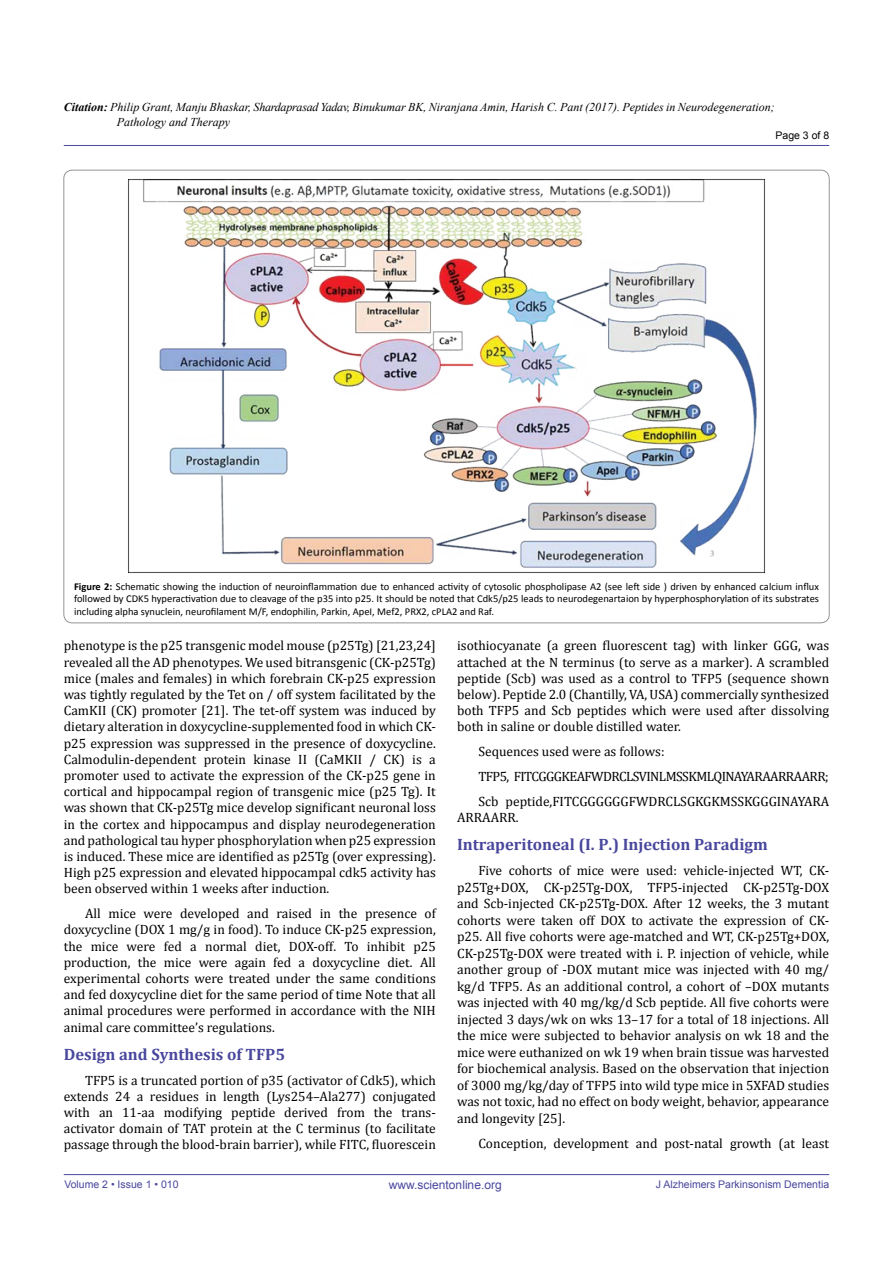
<style>
.page{position:relative;width:893px;height:1263px;background:#fff}
.page>*{position:absolute;margin:0;border:0;box-sizing:border-box;transform-origin:0 0}
.t1{font:700 16.5px "Cambria";color:#49479d}
.t2{font:13.5px/16.2px "Cambria";color:#000;text-align:justify}
.t3{font:italic 12px/15px "Times New Roman";color:#000}
.t4{font:12px "Arial";color:#49479d}
.t5{font:10.5px/12.6px "Calibri";color:#000;text-align:justify}
.t6{font:10.5px "Arial";color:#49479d}
.t7{font:10.5px "Arial";color:#000}
.s1{font-weight:700}
</style>
<div class="page">
<hr style="left:64px;top:1174px;width:765px;height:1px;background:#49479d">
<hr style="left:64px;top:145px;width:765px;height:1px;background:#49479d">
<img style="left:128px;top:179px;width:637px;height:394px">
<p class="t3" style="left:117px;top:99px;width:659px;text-indent:-53px"><span class="s1">Citation:</span> Philip Grant, Manju Bhaskar, Shardaprasad Yadav, Binukumar BK, Niranjana Amin, Harish C. Pant (2017). Peptides in Neurodegeneration;<br>Pathology and Therapy</p>
<p class="t7" style="left:775px;top:129px;width:55px">Page 3 of 8</p>
<p class="t5" style="left:74px;top:580px;width:746px"><span class="s1">Figure 2:</span> Schematic showing the induction of neuroinflammation due to enhanced activity of cytosolic phospholipase A2 (see left side ) driven by enhanced calcium influx followed by CDK5 hyperactivation due to cleavage of the p35 into p25. It should be noted that Cdk5/p25 leads to neurodegenartaion by hyperphosphorylation of its substrates including alpha synuclein, neurofilament M/F, endophilin, Parkin, ApeI, Mef2, PRX2, cPLA2 and Raf.</p>
<p class="t2" style="left:64px;top:638px;width:374px">phenotype is the p25 transgenic model mouse (p25Tg) [21,23,24] revealed all the AD phenotypes. We used bitransgenic (CK-p25Tg) mice (males and females) in which forebrain CK-p25 expression was tightly regulated by the Tet on / off system facilitated by the CamKII (CK) promoter [21]. The tet-off system was induced by dietary alteration in doxycycline-supplemented food in which CK&shy;p25 expression was suppressed in the presence of doxycycline.<br>Calmodulin-dependent protein kinase II (CaMKII / CK) is a promoter used to activate the expression of the CK-p25 gene in cortical and hippocampal region of transgenic mice (p25 Tg). It was shown that CK-p25Tg mice develop significant neuronal loss in the cortex and hippocampus and display neurodegeneration and pathological tau hyper phosphorylation when p25 expression is induced. These mice are identified as p25Tg (over expressing).<br>High p25 expression and elevated hippocampal cdk5 activity has been observed within 1 weeks after induction.</p>
<p class="t2" style="left:64px;top:905px;width:374px;text-indent:21px">All mice were developed and raised in the presence of doxycycline (DOX 1 mg/g in food). To induce CK-p25 expression, the mice were fed a normal diet, DOX-off. To inhibit p25 production, the mice were again fed a doxycycline diet. All experimental cohorts were treated under the same conditions and fed doxycycline diet for the same period of time Note that all animal procedures were performed in accordance with the NIH animal care committee’s regulations.</p>
<p class="t1" style="left:64px;top:1042px;width:223px">Design and Synthesis of TFP5</p>
<p class="t2" style="left:64px;top:1072px;width:374px;text-indent:21px">TFP5 is a truncated portion of p35 (activator of Cdk5), which extends 24 a residues in length (Lys254–Ala277) conjugated with an 11-aa modifying peptide derived from the trans&shy;activator domain of TAT protein at the C terminus (to facilitate passage through the blood-brain barrier), while FITC, fluorescein</p>
<p class="t2" style="left:457px;top:638px;width:374px">isothiocyanate (a green fluorescent tag) with linker GGG, was attached at the N terminus (to serve as a marker). A scrambled peptide (Scb) was used as a control to TFP5 (sequence shown below). Peptide 2.0 (Chantilly, VA, USA) commercially synthesized both TFP5 and Scb peptides which were used after dissolving both in saline or double distilled water.</p>
<p class="t2" style="left:478px;top:739px;width:352px;line-height:24.8px;text-align:left">Sequences used were as follows:<br>TFP5, FITCGGGKEAFWDRCLSVINLMSSKMLQINAYARAARRAARR;<br>Scb peptide,FITCGGGGGGFWDRCLSGKGKMSSKGGGINAYARA</p>
<p class="t2" style="left:457px;top:809px;width:63px">ARRAARR.</p>
<p class="t1" style="left:457px;top:833px;width:312px">Intraperitoneal (I. P.) Injection Paradigm</p>
<p class="t2" style="left:457px;top:862px;width:374px;text-indent:21px">Five cohorts of mice were used: vehicle-injected WT, CK&shy;p25Tg+DOX, CK-p25Tg-DOX, TFP5-injected CK-p25Tg-DOX and Scb-injected CK-p25Tg-DOX. After 12 weeks, the 3 mutant cohorts were taken off DOX to activate the expression of CK&shy;p25. All five cohorts were age-matched and WT, CK-p25Tg+DOX, CK-p25Tg-DOX were treated with i. P. injection of vehicle, while another group of -DOX mutant mice was injected with 40 mg/ kg/d TFP5. As an additional control, a cohort of –DOX mutants was injected with 40 mg/kg/d Scb peptide. All five cohorts were injected 3 days/wk on wks 13–17 for a total of 18 injections. All the mice were subjected to behavior analysis on wk 18 and the mice were euthanized on wk 19 when brain tissue was harvested for biochemical analysis. Based on the observation that injection of 3000 mg/kg/day of TFP5 into wild type mice in 5XFAD studies was not toxic, had no effect on body weight, behavior, appearance and longevity [25].</p>
<p class="t2" style="left:478px;top:1135px;width:352px">Conception, development and post-natal growth (at least</p>
<p class="t6" style="left:64px;top:1178px;width:116px">Volume 2 • Issue 1 • 010</p>
<p class="t4" style="left:389px;top:1177px;width:114px">www.scientonline.org</p>
<p class="t6" style="left:656px;top:1178px;width:175px">J Alzheimers Parkinsonism Dementia</p>
</div>
